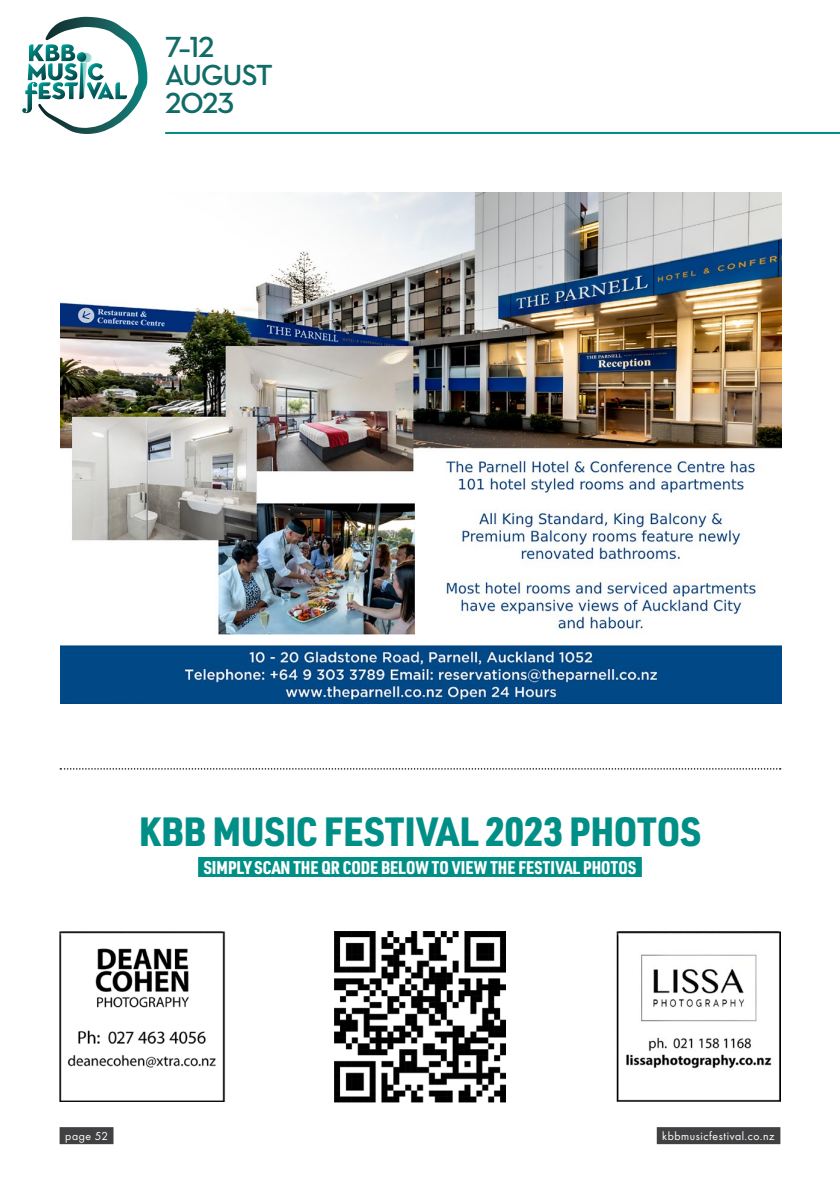
<style>
.page{position:relative;width:840px;height:1191px;background:#fff}
.page>*{position:absolute;margin:0;border:0;box-sizing:border-box;transform-origin:0 0}
.t1{font:900 40px "URWDIN Semi Cond";letter-spacing:.005em;color:#008f87}
.t2{font:29.6px/28px "Neutra Disp Bold Alt";letter-spacing:-.03em;color:#116b67}
.t3{font:900 18px "URWDIN Cond";letter-spacing:.005em;color:#fff}
.t4{font:12px "Futura Boo";letter-spacing:.05em;color:#fff}
</style>
<div class="page">
<hr style="left:165px;top:132px;width:674px;height:2px;background:#008f87">
<div style="left:60px;top:1127px;width:53px;height:17px;background:#414042"></div>
<div style="left:656px;top:1127px;width:124px;height:17px;background:#414042"></div>
<svg style="left:22px;top:17px;width:125px;height:117px"></svg>
<img style="left:616px;top:931px;width:164px;height:170px">
<div style="left:198px;top:857px;width:443px;height:20px;background:#008f87"></div>
<img style="left:60px;top:931px;width:166px;height:170px">
<img style="left:334px;top:931px;width:171px;height:172px">
<img style="left:60px;top:193px;width:720px;height:510px">
<svg style="left:60px;top:768px;width:720px;height:1px"></svg>
<h2 class="t2" style="left:165px;top:34px;width:109px">7–12<br>AUGUST<br>2023</h2>
<h1 class="t1" style="left:139px;top:804px;width:563px">KBB MUSIC FESTIVAL 2023 PHOTOS</h1>
<p class="t3" style="left:204px;top:854px;width:433px">SIMPLY SCAN THE QR CODE BELOW TO VIEW THE FESTIVAL PHOTOS</p>
<p class="t4" style="left:65px;top:1128px;width:44px">page 52</p>
<p class="t4" style="left:661px;top:1128px;width:114px">kbbmusicfestival.co.nz</p>
</div>
